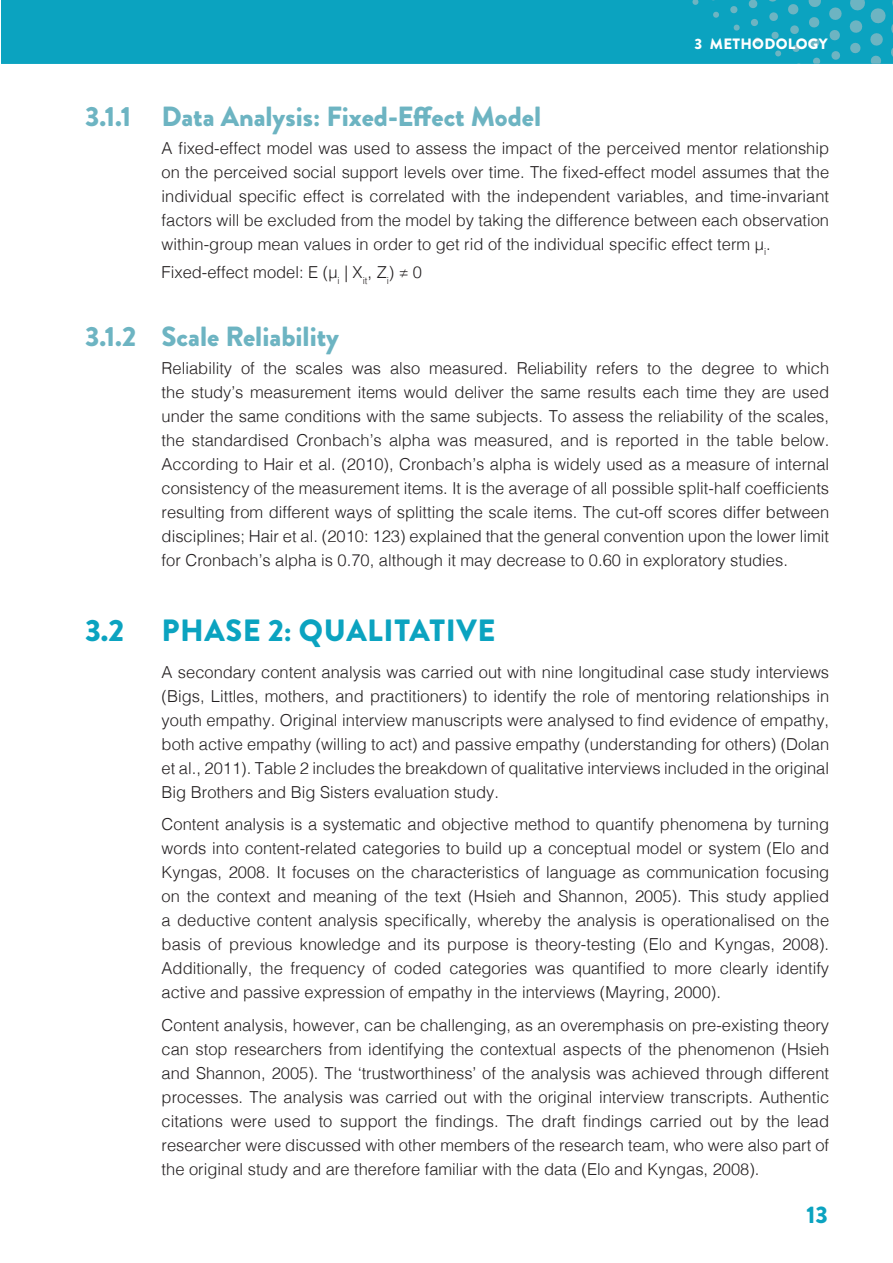
<style>
.page{position:relative;width:893px;height:1263px;background:#fff}
.page>*{position:absolute;margin:0;border:0;box-sizing:border-box;transform-origin:0 0}
.t1{font:900 30.75px "Brandon Grotesque";letter-spacing:.02em;color:#0ba3c0}
.t2{font:900 27.75px "Brandon Grotesque";color:#6db4c2}
.t3{font:900 24px "Brandon Grotesque";color:#0ba3c0}
.t4{font:300 16.5px/24px "Helvetica";color:#231f20;text-align:justify}
.t5{font:900 15px "Brandon Grotesque";letter-spacing:.02em;color:#fff}
</style>
<div class="page">
<hr style="left:0;top:0;width:1px;height:64px;background:#0ba3c0">
<div style="left:1px;top:0;width:892px;height:64px;background:#0ba3c0"></div>
<svg style="left:692px;top:0;width:7px;height:5px"></svg>
<svg style="left:713px;top:11px;width:6px;height:7px"></svg>
<svg style="left:733px;top:24px;width:7px;height:7px"></svg>
<svg style="left:754px;top:37px;width:7px;height:7px"></svg>
<svg style="left:730px;top:6px;width:8px;height:8px"></svg>
<svg style="left:751px;top:19px;width:7px;height:7px"></svg>
<svg style="left:771px;top:31px;width:8px;height:8px"></svg>
<svg style="left:769px;top:0;width:7px;height:2px"></svg>
<svg style="left:788px;top:4px;width:11px;height:11px"></svg>
<svg style="left:748px;top:0;width:10px;height:8px"></svg>
<svg style="left:769px;top:12px;width:9px;height:9px"></svg>
<svg style="left:775px;top:50px;width:7px;height:7px"></svg>
<svg style="left:792px;top:44px;width:8px;height:8px"></svg>
<svg style="left:812px;top:57px;width:9px;height:7px"></svg>
<svg style="left:809px;top:17px;width:11px;height:11px"></svg>
<svg style="left:829px;top:30px;width:11px;height:11px"></svg>
<svg style="left:808px;top:0;width:13px;height:7px"></svg>
<svg style="left:829px;top:7px;width:13px;height:13px"></svg>
<svg style="left:790px;top:25px;width:9px;height:9px"></svg>
<svg style="left:810px;top:38px;width:10px;height:9px"></svg>
<svg style="left:831px;top:51px;width:9px;height:9px"></svg>
<svg style="left:849px;top:0;width:44px;height:64px"></svg>
<p class="t5" style="left:694px;top:33px;width:93px">3 Methodology</p>
<h2 class="t2" style="left:85px;top:96px;width:458px">3.1.1 Data Analysis: Fixed-Effect Model</h2>
<p class="t4" style="left:162px;top:135px;width:669px">A fixed-effect model was used to assess the impact of the perceived mentor relationship on the perceived social support levels over time. The fixed-effect model assumes that the individual specific effect is correlated with the independent variables, and time-invariant factors will be excluded from the model by taking the difference between each observation within-group mean values in order to get rid of the individual specific effect term µ<sub>i</sub>.</p>
<p class="t4" style="left:162px;top:259px;width:262px">Fixed-effect model: E (µ<sub>i</sub> | X<sub>it</sub>, Z<sub>i</sub>) ≠ 0</p>
<h2 class="t2" style="left:85px;top:316px;width:256px">3.1.2 Scale Reliability</h2>
<p class="t4" style="left:162px;top:355px;width:669px">Reliability of the scales was also measured. Reliability refers to the degree to which the study’s measurement items would deliver the same results each time they are used under the same conditions with the same subjects. To assess the reliability of the scales, the standardised Cronbach’s alpha was measured, and is reported in the table below.<br>According to Hair et al. (2010), Cronbach’s alpha is widely used as a measure of internal consistency of the measurement items. It is the average of all possible split-half coefficients resulting from different ways of splitting the scale items. The cut-off scores differ between disciplines; Hair et al. (2010: 123) explained that the general convention upon the lower limit for Cronbach’s alpha is 0.70, although it may decrease to 0.60 in exploratory studies.</p>
<h1 class="t1" style="left:85px;top:609px;width:392px">3.2 PHASE 2: QUALITATIVE</h1>
<p class="t4" style="left:162px;top:659px;width:669px">A secondary content analysis was carried out with nine longitudinal case study interviews (Bigs, Littles, mothers, and practitioners) to identify the role of mentoring relationships in youth empathy. Original interview manuscripts were analysed to find evidence of empathy, both active empathy (willing to act) and passive empathy (understanding for others) (Dolan et al., 2011). Table 2 includes the breakdown of qualitative interviews included in the original Big Brothers and Big Sisters evaluation study.</p>
<p class="t4" style="left:162px;top:811px;width:669px">Content analysis is a systematic and objective method to quantify phenomena by turning words into content-related categories to build up a conceptual model or system (Elo and Kyngas, 2008. It focuses on the characteristics of language as communication focusing on the context and meaning of the text (Hsieh and Shannon, 2005). This study applied a deductive content analysis specifically, whereby the analysis is operationalised on the basis of previous knowledge and its purpose is theory-testing (Elo and Kyngas, 2008).<br>Additionally, the frequency of coded categories was quantified to more clearly identify active and passive expression of empathy in the interviews (Mayring, 2000).</p>
<p class="t4" style="left:162px;top:1012px;width:669px">Content analysis, however, can be challenging, as an overemphasis on pre-existing theory can stop researchers from identifying the contextual aspects of the phenomenon (Hsieh and Shannon, 2005). The ‘trustworthiness’ of the analysis was achieved through different processes. The analysis was carried out with the original interview transcripts. Authentic citations were used to support the findings. The draft findings carried out by the lead researcher were discussed with other members of the research team, who were also part of the original study and are therefore familiar with the data (Elo and Kyngas, 2008).</p>
<h3 class="t3" style="left:806px;top:1198px;width:23px">13</h3>
</div>
